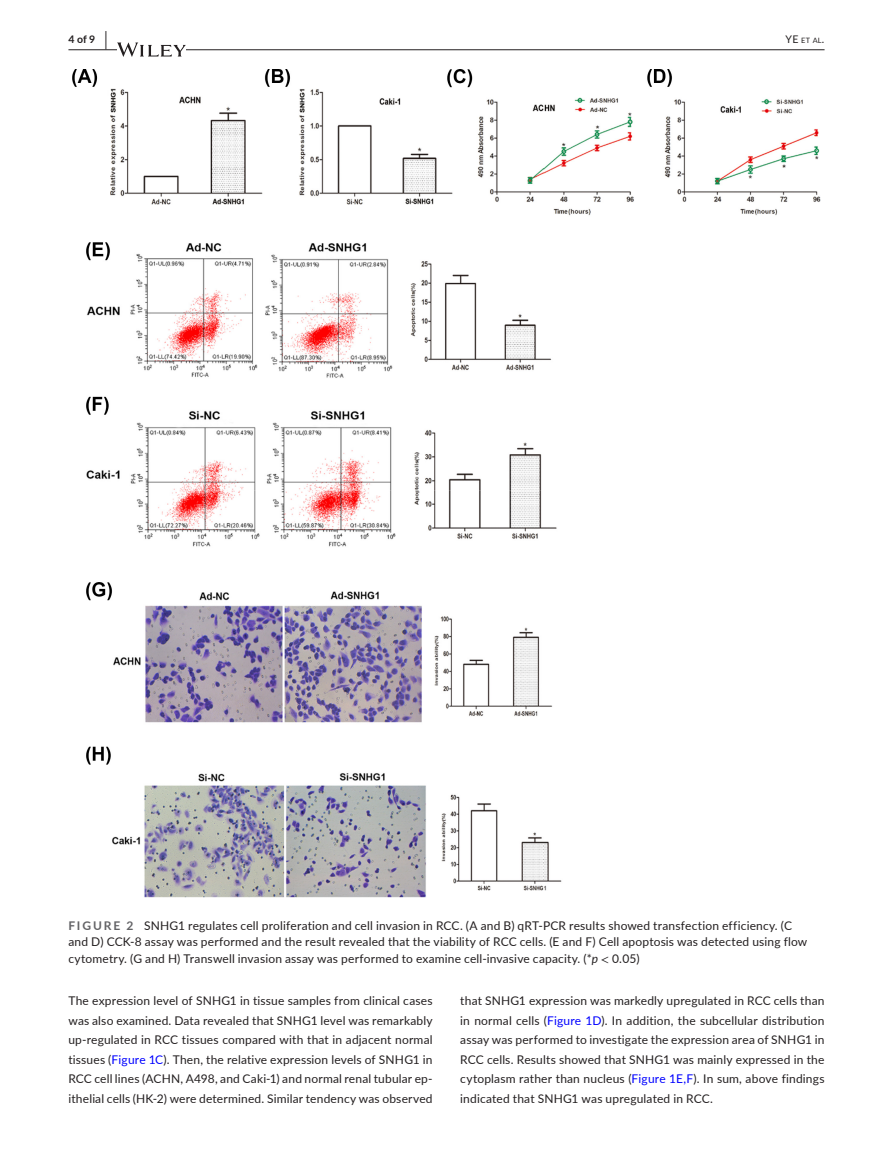
<style>
.page{position:relative;width:893px;height:1174px;background:#fff}
.page>*{position:absolute;margin:0;border:0;box-sizing:border-box;transform-origin:0 0}
.t1{font:12px/19.5px "Lato";letter-spacing:.015em;color:#231f20;text-align:justify}
.t2{font:700 10.5px "Lato";color:#231f20}
.t3{font:7.35px "Lato";color:#231f20}
.s1{font-size:19.5px}
.s2{font-size:10.5px}
.s3{font-weight:700;color:#636366}
.s4{font-style:italic}
.s5{font-family:"STIX"}
.s6{color:#00f}
</style>
<div class="page">
<hr style="left:68px;top:49px;width:756px;height:1px;background:#231f20">
<svg style="left:117px;top:42px;width:69px;height:15px"></svg>
<img style="left:72px;top:69px;width:749px;height:828px">
<p class="t2" style="left:68px;top:31px;width:40px">4 of 9 <span class="s1">|</span></p>
<p class="t3" style="left:786px;top:35px;width:40px"><span class="s2">YE</span> et al<span class="s2">.</span></p>
<p class="t1" style="left:68px;top:916px;width:740px;line-height:16.5px;text-align:left"><span class="s3">FIGURE 2</span> SNHG1 regulates cell proliferation and cell invasion in RCC. (A and B) qRT-PCR results showed transfection efficiency. (C and D) CCK-8 assay was performed and the result revealed that the viability of RCC cells. (E and F) Cell apoptosis was detected using flow cytometry. (G and H) Transwell invasion assay was performed to examine cell-invasive capacity. (*<span class="s4">p</span> <span class="s5">&lt;</span> 0.05)</p>
<p class="t1" style="left:68px;top:990px;width:366px">The expression level of SNHG1 in tissue samples from clinical cases was also examined. Data revealed that SNHG1 level was remarkably up-regulated in RCC tissues compared with that in adjacent normal tissues (<span class="s6">Figure 1C</span>). Then, the relative expression levels of SNHG1 in RCC cell lines (ACHN, A498, and Caki-1) and normal renal tubular ep&shy;ithelial cells (HK-2) were determined. Similar tendency was observed</p>
<p class="t1" style="left:460px;top:990px;width:366px">that SNHG1 expression was markedly upregulated in RCC cells than in normal cells (<span class="s6">Figure 1D</span>). In addition, the subcellular distribution assay was performed to investigate the expression area of SNHG1 in RCC cells. Results showed that SNHG1 was mainly expressed in the cytoplasm rather than nucleus (<span class="s6">Figure 1E,F</span>). In sum, above findings indicated that SNHG1 was upregulated in RCC.</p>
</div>
